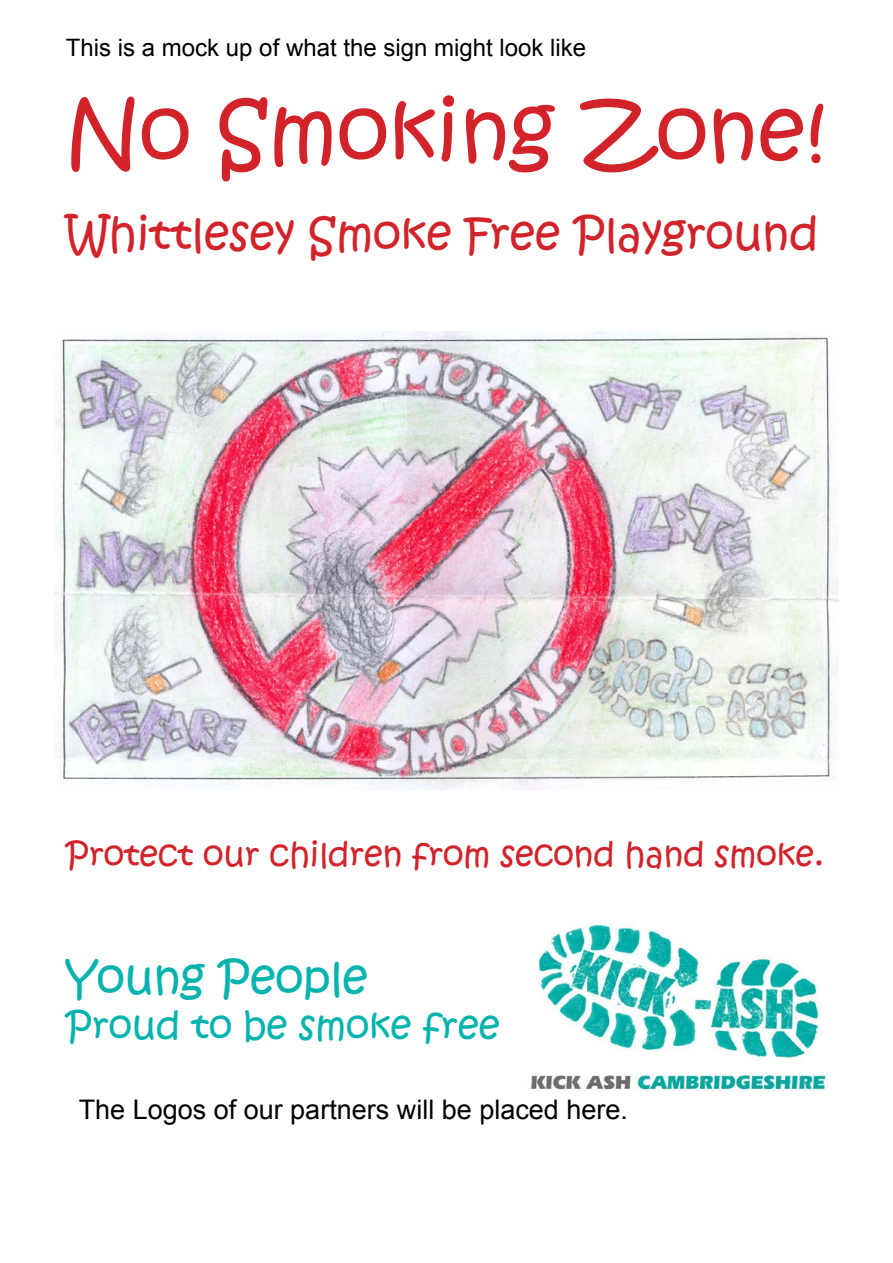
<style>
.page{position:relative;width:893px;height:1263px;background:#fff}
.page>*{position:absolute;margin:0;border:0;box-sizing:border-box;transform-origin:0 0}
.t1{font:84px "Kristen ITC";color:#d2232a}
.t2{font:45.3px "Kristen ITC";color:#04b3ae}
.t3{font:45px "Kristen ITC";color:#d2232a}
.t4{font:37.5px "Kristen ITC";color:#04b3ae}
.t5{font:33px "Kristen ITC";color:#d2232a}
.t6{font:27px "Arial";color:#000}
.t7{font:24px "Arial";color:#000}
</style>
<div class="page">
<img style="left:54px;top:331px;width:785px;height:460px">
<img style="left:527px;top:918px;width:300px;height:173px">
<p class="t7" style="left:66px;top:32px;width:522px">This is a mock up of what the sign might look like</p>
<h1 class="t1" style="left:66px;top:77px;width:761px">No Smoking Zone!</h1>
<h3 class="t3" style="left:66px;top:205px;width:754px">Whittlesey Smoke Free Playground</h3>
<h3 class="t5" style="left:66px;top:833px;width:759px">Protect our children from second hand smoke.</h3>
<h2 class="t2" style="left:66px;top:949px;width:303px">Young People</h2>
<h3 class="t4" style="left:66px;top:1002px;width:435px">Proud to be smoke free</h3>
<p class="t6" style="left:79px;top:1092px;width:551px">The Logos of our partners will be placed here.</p>
</div>
